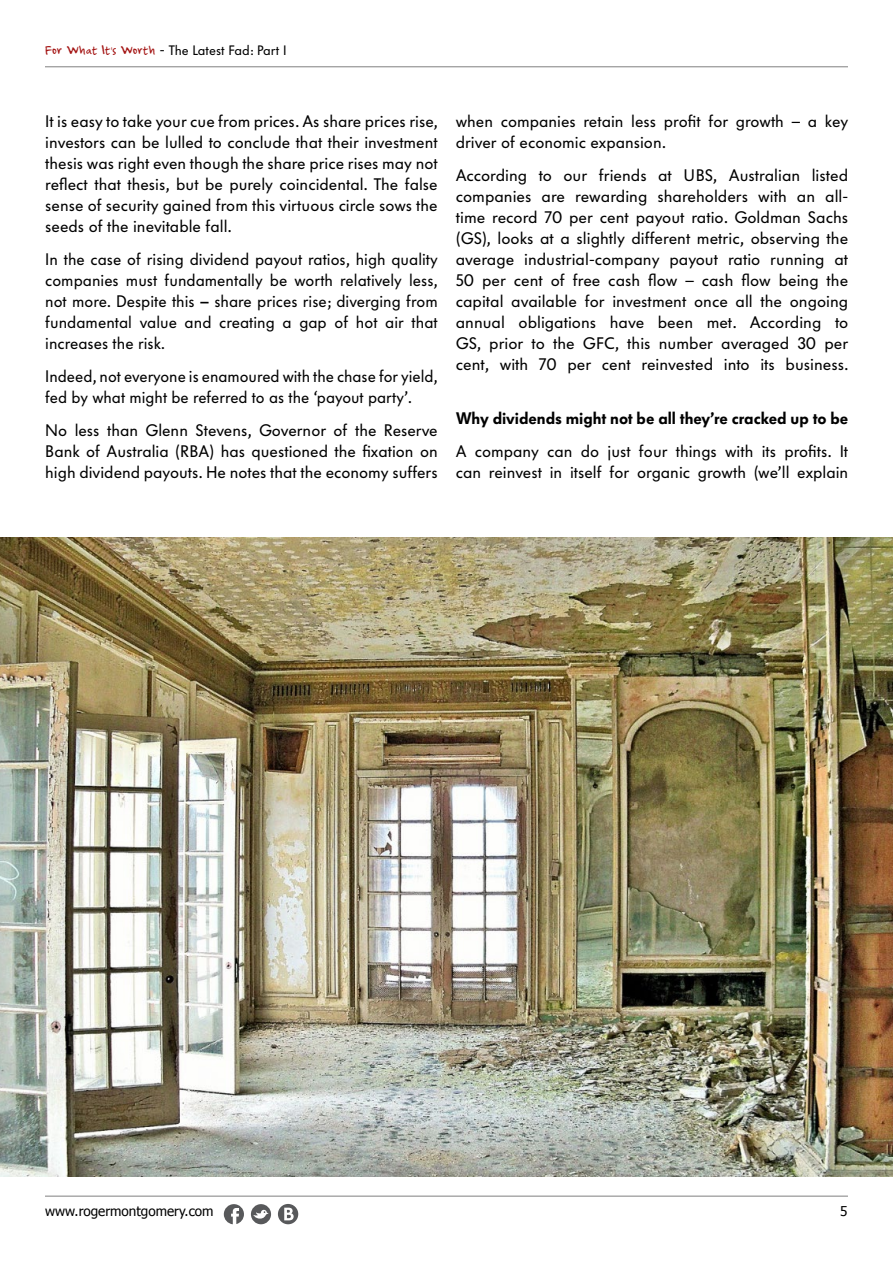
<style>
.page{position:relative;width:893px;height:1263px;background:#fff}
.page>*{position:absolute;margin:0;border:0;box-sizing:border-box;transform-origin:0 0}
.t1{font:16.5px/21px "Volkswagen Copy";color:#000;text-align:justify}
.t2{font:16.5px "Volkswagen Headline";color:#000}
.t3{font:13.5px "Volkswagen Copy";color:#000}
.t4{font:13.5px "Tahoma";color:#000}
.s1{font-family:"Ampersand";color:#a41514}
.s2{font-family:"Tahoma"}
.s3{font-family:"Volkswagen Semi"}
</style>
<div class="page">
<hr style="left:45px;top:67px;width:803px;height:1px;background:#808080">
<hr style="left:45px;top:1196px;width:803px;height:1px;background:#808080">
<svg style="left:224px;top:1204px;width:20px;height:20px"></svg>
<svg style="left:251px;top:1204px;width:20px;height:20px"></svg>
<svg style="left:278px;top:1204px;width:20px;height:20px"></svg>
<img style="left:0;top:537px;width:893px;height:640px">
<p class="t3" style="left:45px;top:43px;width:243px"><span class="s1">For What It's Worth</span> <span class="s2">-</span> The Latest Fad: Part I</p>
<p class="t1" style="left:45px;top:111px;width:394px">It is easy to take your cue from prices. As share prices rise, investors can be lulled to conclude that their investment thesis was right even though the share price rises may not reflect that thesis, but be purely coincidental. The false sense of security gained from this virtuous circle sows the seeds of the inevitable fall.</p>
<p class="t1" style="left:45px;top:249px;width:394px">In the case of rising dividend payout ratios, high quality companies must fundamentally be worth relatively less, not more. Despite this <span class="s3">–</span> share prices rise; diverging from fundamental value and creating a gap of hot air that increases the risk.</p>
<p class="t1" style="left:45px;top:366px;width:394px">Indeed, not everyone is enamoured with the chase for yield, fed by what might be referred to as the ‘payout party’.</p>
<p class="t1" style="left:45px;top:420px;width:394px">No less than Glenn Stevens, Governor of the Reserve Bank of Australia (RBA) has questioned the fixation on high dividend payouts. He notes that the economy suffers</p>
<p class="t1" style="left:456px;top:111px;width:394px">when companies retain less profit for growth – a key driver of economic expansion.</p>
<p class="t1" style="left:456px;top:165px;width:394px">According to our friends at UBS, Australian listed companies are rewarding shareholders with an all&shy;time record 70 per cent payout ratio. Goldman Sachs (GS), looks at a slightly different metric, observing the average industrial-company payout ratio running at 50 per cent of free cash flow – cash flow being the capital available for investment once all the ongoing annual obligations have been met. According to GS, prior to the GFC, this number averaged 30 per cent, with 70 per cent reinvested into its business.</p>
<p class="t2" style="left:456px;top:409px;width:394px">Why dividends might not be all they’re cracked up to be</p>
<p class="t1" style="left:456px;top:441px;width:394px">A company can do just four things with its profits. It can reinvest in itself for organic growth (we’ll explain</p>
<p class="t4" style="left:45px;top:1202px;width:170px">www.rogermontgomery.com</p>
<p class="t4" style="left:840px;top:1202px;width:9px">5</p>
</div>
